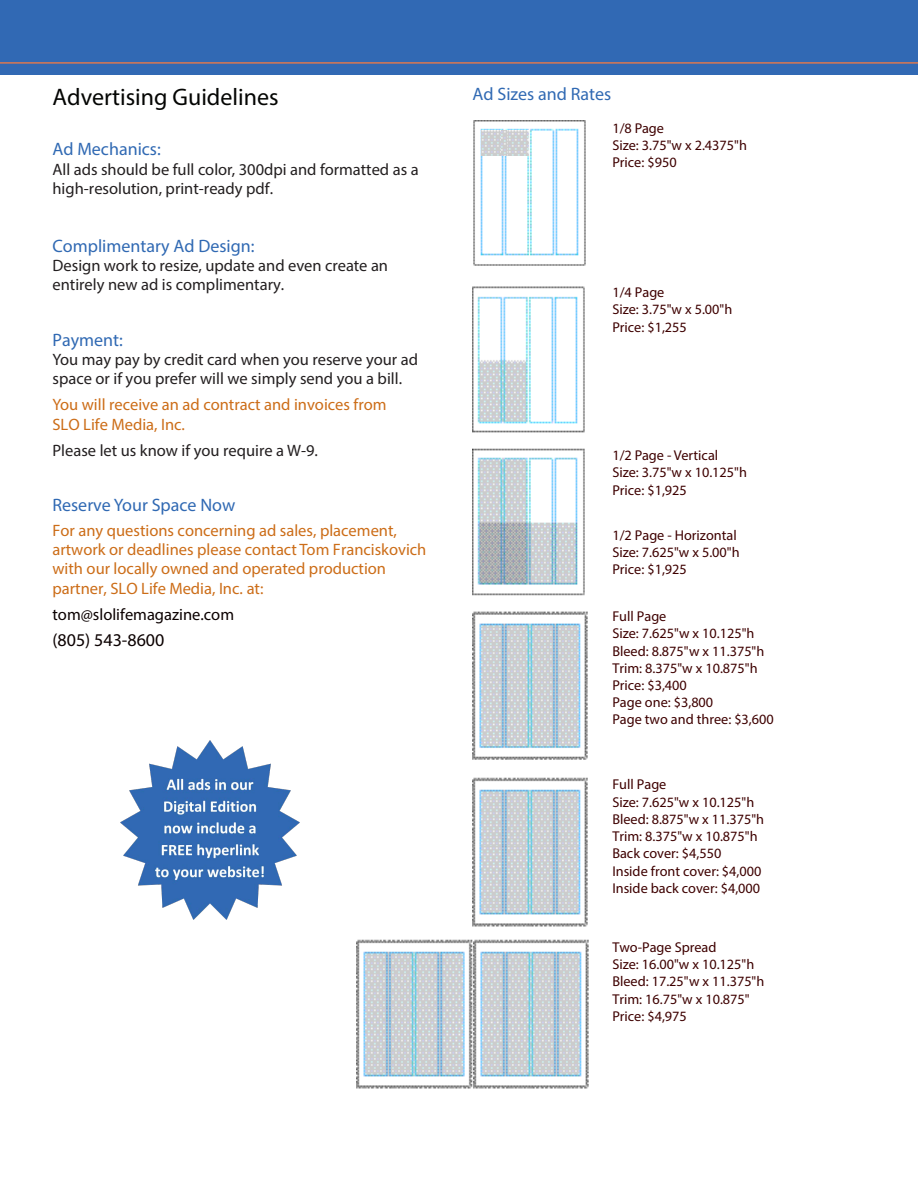
<style>
.page{position:relative;width:918px;height:1188px;background:#fff}
.page>*{position:absolute;margin:0;border:0;box-sizing:border-box;transform-origin:0 0}
.bullet_text{font:24px "Myriad Pro";color:#040503}
.bullet_text-2{font:18px "Myriad Pro";color:#3069b3}
.Sm_subheads{font:18px "Myriad Pro";color:#3069b3}
.bullet_text-3{font:18px "Myriad Pro";color:#0b0000}
.bullet_text-4{font:16.5px/19.2px "Myriad Pro";color:#231f20}
.bullet_text-5{font:16.5px/19.5px "Myriad Pro";color:#cc6d18}
.bullet_text-6{font:16.5px "Myriad Pro";color:#0b0000}
.Sm_subheads-2{font:14.25px/17.2px "Myriad Pro";color:#3e0000}
</style>
<div class="page">
<div style="left:1px;top:1px;width:916px;height:73px;background:#3169b4"></div>
<hr style="left:0;top:62px;width:918px;height:2px;background:#da7750">
<img style="left:472px;top:286px;width:116px;height:474px">
<img style="left:473px;top:120px;width:113px;height:146px">
<img style="left:482px;top:131px;width:46px;height:25px">
<img style="left:473px;top:940px;width:116px;height:149px">
<img style="left:357px;top:939px;width:115px;height:150px">
<img style="left:472px;top:777px;width:116px;height:150px">
<img style="left:121px;top:741px;width:178px;height:178px">
<p class="bullet_text" style="left:52px;top:83px;width:228px">Advertising Guidelines</p>
<p class="bullet_text-2" style="left:52px;top:139px;width:110px">Ad Mechanics:</p>
<p class="bullet_text-4" style="left:52px;top:160px;width:368px">All ads should be full color, 300dpi and formatted as a high-resolution, print-ready pdf.</p>
<p class="bullet_text-2" style="left:52px;top:235px;width:203px">Complimentary Ad Design:</p>
<p class="bullet_text-4" style="left:52px;top:256px;width:337px">Design work to resize, update and even create an entirely new ad is complimentary.</p>
<p class="bullet_text-2" style="left:52px;top:329px;width:72px">Payment:</p>
<p class="bullet_text-4" style="left:52px;top:350px;width:367px">You may pay by credit card when you reserve your ad space or if you prefer will we simply send you a bill.</p>
<p class="bullet_text-5" style="left:52px;top:395px;width:336px">You will receive an ad contract and invoices from<br>SLO Life Media, Inc.</p>
<p class="bullet_text-4" style="left:52px;top:441px;width:267px">Please let us know if you require a W-9.</p>
<p class="bullet_text-2" style="left:52px;top:494px;width:184px">Reserve Your Space Now</p>
<p class="bullet_text-5" style="left:53px;top:520px;width:375px">For any questions concerning ad sales, placement, artwork or deadlines please contact Tom Franciskovich with our locally owned and operated production partner, SLO Life Media, Inc. at:</p>
<p class="bullet_text-6" style="left:53px;top:604px;width:183px">tom@slolifemagazine.com</p>
<p class="bullet_text-3" style="left:53px;top:629px;width:113px">(805) 543-8600</p>
<p class="Sm_subheads" style="left:472px;top:83px;width:140px">Ad Sizes and Rates</p>
<p class="Sm_subheads-2" style="left:612px;top:119px;width:136px">1/8 Page<br>Size: 3.75"w x 2.4375"h<br>Price: $950</p>
<p class="Sm_subheads-2" style="left:612px;top:284px;width:121px">1/4 Page<br>Size: 3.75"w x 5.00"h<br>Price: $1,255</p>
<p class="Sm_subheads-2" style="left:612px;top:447px;width:136px">1/2 Page - Vertical<br>Size: 3.75"w x 10.125"h<br>Price: $1,925</p>
<p class="Sm_subheads-2" style="left:612px;top:526px;width:129px">1/2 Page - Horizontal<br>Size: 7.625"w x 5.00"h<br>Price: $1,925</p>
<p class="Sm_subheads-2" style="left:612px;top:608px;width:163px">Full Page<br>Size: 7.625"w x 10.125"h<br>Bleed: 8.875"w x 11.375"h<br>Trim: 8.375"w x 10.875"h<br>Price: $3,400<br>Page one: $3,800<br>Page two and three: $3,600</p>
<p class="Sm_subheads-2" style="left:612px;top:776px;width:153px">Full Page<br>Size: 7.625"w x 10.125"h<br>Bleed: 8.875"w x 11.375"h<br>Trim: 8.375"w x 10.875"h<br>Back cover: $4,550<br>Inside front cover: $4,000<br>Inside back cover: $4,000</p>
<p class="Sm_subheads-2" style="left:612px;top:938px;width:153px">Two-Page Spread<br>Size: 16.00"w x 10.125"h<br>Bleed: 17.25"w x 11.375"h<br>Trim: 16.75"w x 10.875"<br>Price: $4,975</p>
</div>
